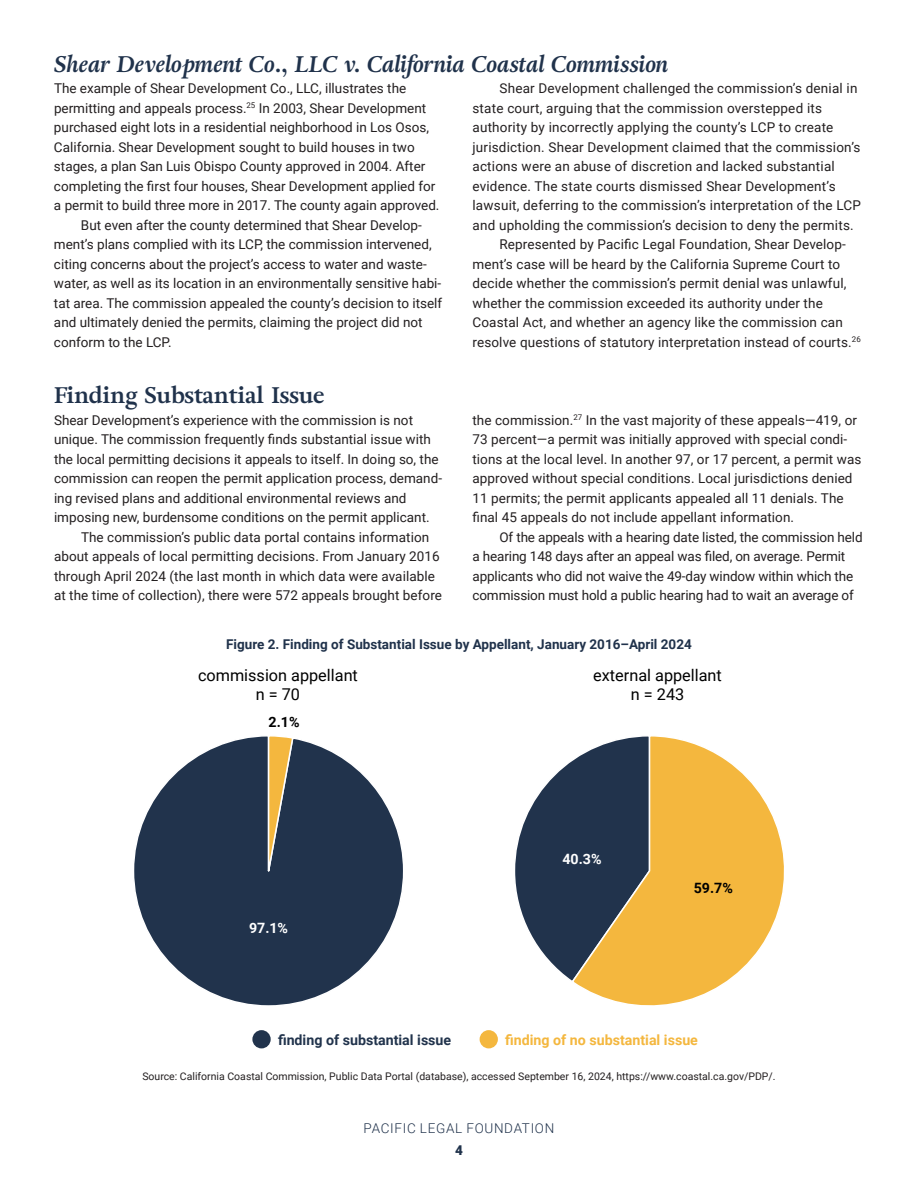
<style>
.page{position:relative;width:918px;height:1188px;background:#fff}
.page>*{position:absolute;margin:0;border:0;box-sizing:border-box;transform-origin:0 0}
.t1{font:italic 700 22.5px "Adriane Text";color:#20324b}
.t2{font:700 22.5px "Adriane Text";color:#20324b}
.t3{font:16.2px/19.4px "Roboto";color:#000;text-align:center}
.t4{font:700 14.25px "Roboto";color:#f4b73e}
.t5{font:700 14.25px "Roboto";color:#21334c}
.t6{font:700 14.25px "Roboto";color:#fff}
.t7{font:700 14.25px "Roboto";color:#000}
.t8{font:13.5px/19.5px "Roboto";color:#231f20}
.t9{font:700 13.5px "Roboto";color:#20324b}
.t10{font:300 13.5px "Roboto";letter-spacing:.05em;color:#20324b}
.t11{font:900 13.5px "Roboto";color:#20324b}
.t12{font:10.5px "Roboto";color:#231f20}
</style>
<div class="page">
<svg style="left:134px;top:736px;width:269px;height:270px;fill:#21334c"></svg>
<svg style="left:267px;top:736px;width:27px;height:152px;background:#83785c"></svg>
<svg style="left:515px;top:762px;width:55px;height:217px"></svg>
<svg style="left:570px;top:736px;width:214px;height:270px"></svg>
<div style="left:252px;top:1030px;width:19px;height:18px;background:#21334c;border-radius:50%"></div>
<div style="left:480px;top:1030px;width:18px;height:18px;background:#f4b73e;border-radius:50%"></div>
<h1 class="t1" style="left:54px;top:48px;width:616px">Shear Development Co., LLC v. California Coastal Commission</h1>
<p class="t8" style="left:54px;top:78px;width:354px">The example of Shear Development Co., LLC, illustrates the</p>
<p class="t8" style="left:54px;top:97px;width:374px">permitting and appeals process.<sup>25</sup> In 2003, Shear Development</p>
<p class="t8" style="left:54px;top:117px;width:377px">purchased eight lots in a residential neighborhood in Los Osos,</p>
<p class="t8" style="left:54px;top:136px;width:362px">California. Shear Development sought to build houses in two</p>
<p class="t8" style="left:54px;top:156px;width:373px">stages, a plan San Luis Obispo County approved in 2004. After</p>
<p class="t8" style="left:54px;top:175px;width:383px">completing the first four houses, Shear Development applied for</p>
<p class="t8" style="left:54px;top:195px;width:387px">a permit to build three more in 2017. The county again approved.</p>
<p class="t8" style="left:81px;top:214px;width:342px">But even after the county determined that Shear Develop-</p>
<p class="t8" style="left:54px;top:234px;width:379px">ment’s plans complied with its LCP, the commission intervened,</p>
<p class="t8" style="left:54px;top:253px;width:374px">citing concerns about the project’s access to water and waste-</p>
<p class="t8" style="left:54px;top:273px;width:389px">water, as well as its location in an environmentally sensitive habi-</p>
<p class="t8" style="left:54px;top:292px;width:390px">tat area. The commission appealed the county’s decision to itself</p>
<p class="t8" style="left:54px;top:312px;width:370px">and ultimately denied the permits, claiming the project did not</p>
<p class="t8" style="left:54px;top:331px;width:119px">conform to the LCP.</p>
<h1 class="t2" style="left:54px;top:380px;width:272px">Finding Substantial Issue</h1>
<p class="t8" style="left:54px;top:409px;width:361px">Shear Development’s experience with the commission is not</p>
<p class="t8" style="left:54px;top:429px;width:378px">unique. The commission frequently finds substantial issue with</p>
<p class="t8" style="left:54px;top:448px;width:386px">the local permitting decisions it appeals to itself. In doing so, the</p>
<p class="t8" style="left:54px;top:468px;width:390px">commission can reopen the permit application process, demand-</p>
<p class="t8" style="left:54px;top:487px;width:354px">ing revised plans and additional environmental reviews and</p>
<p class="t8" style="left:54px;top:507px;width:377px">imposing new, burdensome conditions on the permit applicant.</p>
<p class="t8" style="left:81px;top:526px;width:350px">The commission’s public data portal contains information</p>
<p class="t8" style="left:54px;top:546px;width:387px">about appeals of local permitting decisions. From January 2016</p>
<p class="t8" style="left:54px;top:565px;width:382px">through April 2024 (the last month in which data were available</p>
<p class="t8" style="left:54px;top:585px;width:390px">at the time of collection), there were 572 appeals brought before</p>
<p class="t8" style="left:499px;top:78px;width:360px">Shear Development challenged the commission’s denial in</p>
<p class="t8" style="left:472px;top:97px;width:351px">state court, arguing that the commission overstepped its</p>
<p class="t8" style="left:472px;top:117px;width:362px">authority by incorrectly applying the county’s LCP to create</p>
<p class="t8" style="left:472px;top:136px;width:390px">jurisdiction. Shear Development claimed that the commission’s</p>
<p class="t8" style="left:472px;top:156px;width:364px">actions were an abuse of discretion and lacked substantial</p>
<p class="t8" style="left:472px;top:175px;width:365px">evidence. The state courts dismissed Shear Development’s</p>
<p class="t8" style="left:472px;top:195px;width:390px">lawsuit, deferring to the commission’s interpretation of the LCP</p>
<p class="t8" style="left:472px;top:214px;width:383px">and upholding the commission’s decision to deny the permits.</p>
<p class="t8" style="left:500px;top:234px;width:348px">Represented by Pacific Legal Foundation, Shear Develop-</p>
<p class="t8" style="left:472px;top:253px;width:369px">ment’s case will be heard by the California Supreme Court to</p>
<p class="t8" style="left:472px;top:273px;width:375px">decide whether the commission’s permit denial was unlawful,</p>
<p class="t8" style="left:472px;top:292px;width:352px">whether the commission exceeded its authority under the</p>
<p class="t8" style="left:472px;top:312px;width:372px">Coastal Act, and whether an agency like the commission can</p>
<p class="t8" style="left:472px;top:331px;width:390px">resolve questions of statutory interpretation instead of courts.<sup>26</sup></p>
<p class="t8" style="left:473px;top:409px;width:390px">the commission.<sup>27</sup> In the vast majority of these appeals—419, or 73 percent—a permit was initially approved with special condi&shy;tions at the local level. In another 97, or 17 percent, a permit was approved without special conditions. Local jurisdictions denied 11 permits; the permit applicants appealed all 11 denials. The final 45 appeals do not include appellant information.</p>
<p class="t8" style="left:473px;top:526px;width:392px;text-indent:27px">Of the appeals with a hearing date listed, the commission held a hearing 148 days after an appeal was filed, on average. Permit applicants who did not waive the 49-day window within which the commission must hold a public hearing had to wait an average of</p>
<p class="t9" style="left:226px;top:635px;width:467px">Figure 2. Finding of Substantial Issue by Appellant, January 2016–April 2024</p>
<p class="t3" style="left:198px;top:665px;width:161px">commission appellant n = 70</p>
<p class="t7" style="left:269px;top:712px;width:32px">2.1%</p>
<p class="t6" style="left:249px;top:918px;width:41px">97.1%</p>
<p class="t3" style="left:593px;top:665px;width:130px">external appellant n = 243</p>
<p class="t6" style="left:562px;top:849px;width:41px">40.3%</p>
<p class="t7" style="left:694px;top:878px;width:41px">59.7%</p>
<p class="t5" style="left:278px;top:1030px;width:175px">finding of substantial issue</p>
<p class="t4" style="left:505px;top:1030px;width:194px">finding of no substantial issue</p>
<p class="t12" style="left:142px;top:1069px;width:635px">Source: California Coastal Commission, Public Data Portal (database), accessed September 16, 2024, https://www.coastal.ca.gov/PDP/.</p>
<p class="t10" style="left:364px;top:1119px;width:192px">PACIFIC LEGAL FOUNDATION</p>
<p class="t11" style="left:455px;top:1141px;width:9px">4</p>
</div>
